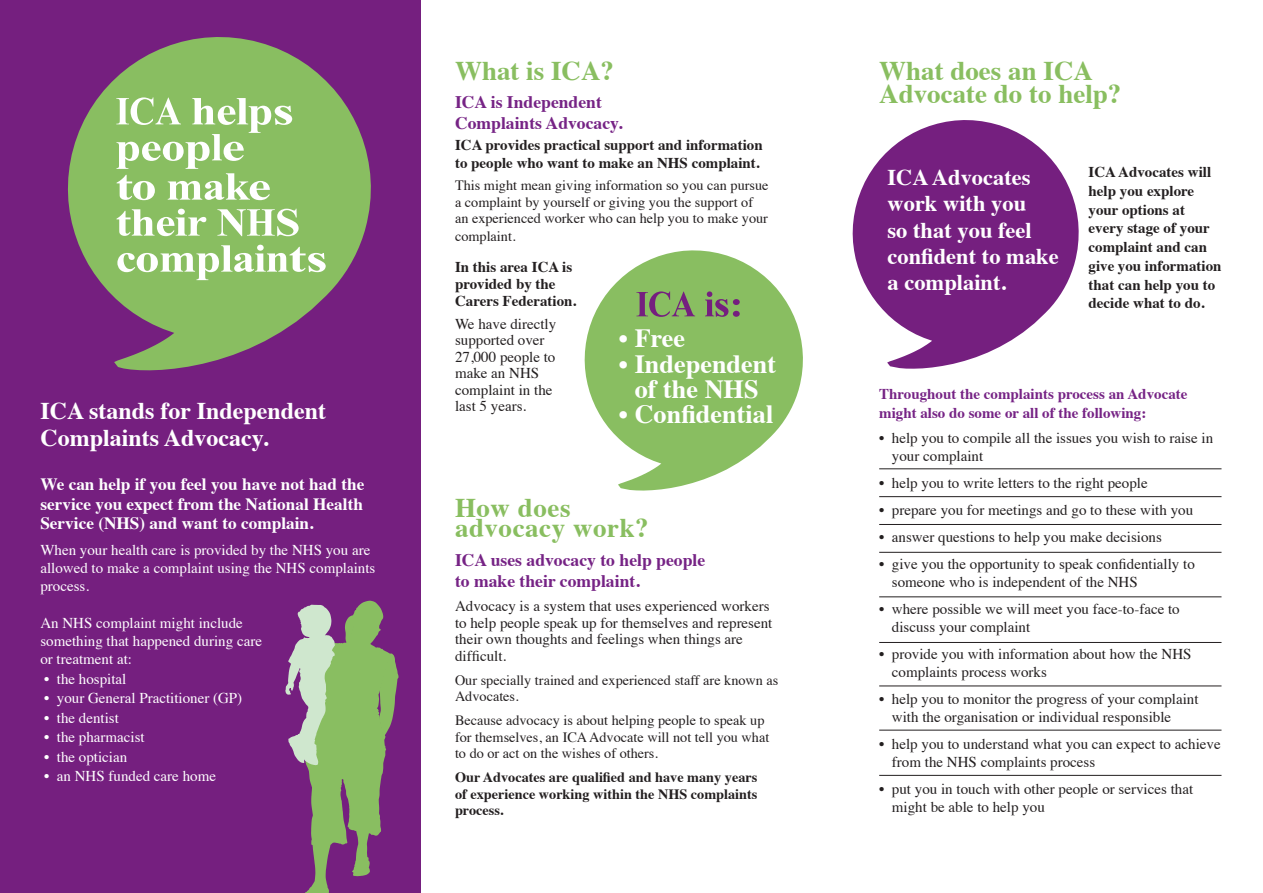
<style>
.page{position:relative;width:1263px;height:893px;background:#fff}
.page>*{position:absolute;margin:0;border:0;box-sizing:border-box;transform-origin:0 0}
.t1{font:700 27px/23.4px "Times";color:#89be60}
.t2{font:700 27px/20.4px "Times";letter-spacing:.02em;color:#89be60}
.t3{font:700 26.25px/25.5px "Times";color:#fff;text-align:center}
.t4{font:700 24px/26.4px "Times";color:#fff}
.t5{font:700 22.5px/26.4px "Times";color:#fff}
.t6{font:700 17.7px/21px "Times";color:#762385}
.t7{font:700 17.25px/19.5px "Times";color:#fff;text-align:justify}
.t8{font:15px/16.5px "Times";color:#231f20}
.t9{font:15px/18px "Times";color:#fff}
.t10{font:700 15px/18.8px "Times";color:#231f20}
.t11{font:700 15px/18.8px "Times";color:#762385}
.t12{font:14.25px/16.8px "Times";color:#231f20}
.t13{font:700 14.25px/16.5px "Times";color:#231f20;text-align:justify}
</style>
<div class="page">
<svg style="left:853px;top:120px;width:226px;height:249px;fill:#751f7f"></svg>
<div style="left:0;top:0;width:421px;height:893px;background:#751f7f"></div>
<svg style="left:68px;top:37px;width:303px;height:333px;fill:#89be61"></svg>
<svg style="left:285px;top:601px;width:114px;height:292px"></svg>
<svg style="left:585px;top:250px;width:218px;height:241px;fill:#89be61"></svg>
<svg style="left:116px;top:97px;width:176px;height:103px"></svg>
<svg style="left:116px;top:209px;width:90px;height:27px"></svg>
<svg style="left:217px;top:209px;width:82px;height:27px"></svg>
<svg style="left:117px;top:245px;width:209px;height:35px"></svg>
<svg style="left:636px;top:291px;width:59px;height:26px"></svg>
<svg style="left:705px;top:291px;width:35px;height:26px"></svg>
<hr style="left:879px;top:469px;width:342px;height:1px;background:#231f20">
<hr style="left:879px;top:552px;width:342px;height:1px;background:#231f20">
<hr style="left:879px;top:496px;width:342px;height:1px;background:#231f20">
<hr style="left:879px;top:597px;width:342px;height:1px;background:#231f20">
<hr style="left:879px;top:524px;width:342px;height:1px;background:#231f20">
<hr style="left:879px;top:642px;width:342px;height:1px;background:#231f20">
<hr style="left:879px;top:686px;width:342px;height:1px;background:#231f20">
<hr style="left:879px;top:730px;width:342px;height:1px;background:#231f20">
<hr style="left:879px;top:775px;width:342px;height:1px;background:#231f20">
<h3 class="t4" style="left:40px;top:396px;width:287px">ICA stands for Independent<br>Complaints Advocacy.</h3>
<p class="t7" style="left:40px;top:473px;width:325px">We can help if you feel you have not had the service you expect from the National Health Service (NHS) and want to complain.</p>
<p class="t9" style="left:40px;top:539px;width:336px">When your health care is provided by the NHS you are allowed to make a complaint using the NHS complaints process.</p>
<p class="t9" style="left:40px;top:613px;width:223px">An NHS complaint might include something that happened during care or treatment at:</p>
<p class="t9" style="left:44px;top:668px;width:84px">• the hospital</p>
<p class="t9" style="left:44px;top:688px;width:200px">• your General Practitioner (GP)</p>
<p class="t9" style="left:44px;top:707px;width:76px">• the dentist</p>
<p class="t9" style="left:44px;top:727px;width:102px">• the pharmacist</p>
<p class="t9" style="left:44px;top:746px;width:85px">• the optician</p>
<p class="t9" style="left:44px;top:766px;width:173px">• an NHS funded care home</p>
<h1 class="t1" style="left:455px;top:56px;width:161px">What is ICA?</h1>
<p class="t6" style="left:455px;top:89px;width:169px">ICA is Independent<br>Complaints Advocacy.</p>
<p class="t10" style="left:455px;top:134px;width:309px;line-height:18px">ICA provides practical support and information to people who want to make an NHS complaint.</p>
<p class="t12" style="left:455px;top:176px;width:315px">This might mean giving information so you can pursue a complaint by yourself or giving you the support of an experienced worker who can help you to make your complaint.</p>
<p class="t10" style="left:455px;top:257px;width:123px;line-height:16.8px">In this area ICA is provided by the<br>Carers Federation.</p>
<p class="t8" style="left:455px;top:314px;width:103px">We have directly supported over<br>27,000 people to make an NHS complaint in the last 5 years.</p>
<h2 class="t3" style="left:619px;top:323px;width:68px">• Free</h2>
<h2 class="t3" style="left:619px;top:348px;width:159px">• Independent of the NHS</h2>
<h2 class="t3" style="left:619px;top:399px;width:156px">• Confidential</h2>
<h1 class="t2" style="left:455px;top:494px;width:195px">How does advocacy work?</h1>
<p class="t6" style="left:455px;top:548px;width:252px">ICA uses advocacy to help people to make their complaint.</p>
<p class="t8" style="left:455px;top:597px;width:319px">Advocacy is a system that uses experienced workers to help people speak up for themselves and represent their own thoughts and feelings when things are difficult.</p>
<p class="t12" style="left:455px;top:670px;width:325px">Our specially trained and experienced staff are known as<br>Advocates.</p>
<p class="t12" style="left:455px;top:711px;width:316px">Because advocacy is about helping people to speak up for themselves, an ICA Advocate will not tell you what to do or act on the wishes of others.</p>
<p class="t13" style="left:455px;top:768px;width:304px">Our Advocates are qualified and have many years of experience working within the NHS complaints process.</p>
<h1 class="t1" style="left:879px;top:56px;width:244px">What does an ICA<br>Advocate do to help?</h1>
<h3 class="t5" style="left:887px;top:162px;width:173px">ICA Advocates work with you<br>so that you feel confident to make a complaint.</h3>
<p class="t10" style="left:1089px;top:161px;width:134px">ICA Advocates will help you explore your options at every stage of your complaint and can give you information that can help you to decide what to do.</p>
<p class="t11" style="left:879px;top:383px;width:310px">Throughout the complaints process an Advocate might also do some or all of the following:</p>
<p class="t8" style="left:892px;top:428px;width:323px;line-height:18px;text-indent:-13px">• help you to compile all the issues you wish to raise in your complaint</p>
<p class="t8" style="left:879px;top:473px;width:270px">• help you to write letters to the right people</p>
<p class="t8" style="left:879px;top:500px;width:315px">• prepare you for meetings and go to these with you</p>
<p class="t8" style="left:879px;top:527px;width:284px">• answer questions to help you make decisions</p>
<p class="t8" style="left:892px;top:554px;width:304px;line-height:18px;text-indent:-13px">• give you the opportunity to speak confidentially to someone who is independent of the NHS</p>
<p class="t8" style="left:892px;top:599px;width:289px;line-height:18px;text-indent:-13px">• where possible we will meet you face-to-face to discuss your complaint</p>
<p class="t8" style="left:892px;top:644px;width:301px;line-height:18px;text-indent:-13px">• provide you with information about how the NHS complaints process works</p>
<p class="t8" style="left:892px;top:689px;width:308px;line-height:18px;text-indent:-13px">• help you to monitor the progress of your complaint with the organisation or individual responsible</p>
<p class="t8" style="left:892px;top:734px;width:330px;line-height:18px;text-indent:-13px">• help you to understand what you can expect to achieve from the NHS complaints process</p>
<p class="t8" style="left:892px;top:779px;width:303px;line-height:18px;text-indent:-13px">• put you in touch with other people or services that might be able to help you</p>
</div>
